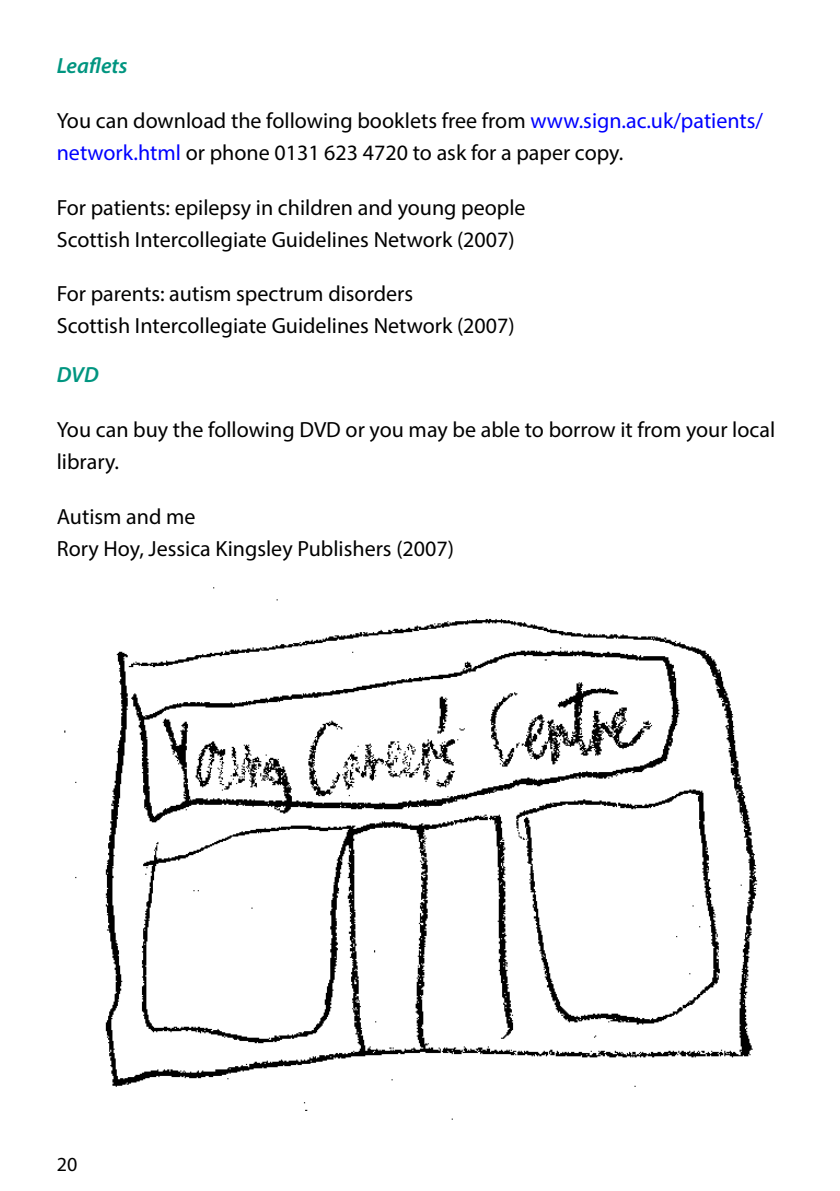
<style>
.page{position:relative;width:840px;height:1191px;background:#fff}
.page>*{position:absolute;margin:0;border:0;box-sizing:border-box;transform-origin:0 0}
.t1{font:22px/32px "Myriad Pro";color:#000}
.t2{font:italic 600 22px "Myriad Pro";color:#009580}
.t3{font:20px "Myriad Pro";color:#000}
.s1{color:#00f}
</style>
<div class="page">
<img style="left:64px;top:587px;width:694px;height:533px">
<p class="t2" style="left:57px;top:52px;width:72px">Leaflets</p>
<p class="t1" style="left:57px;top:104px;width:707px">You can download the following booklets free from <span class="s1">www.sign.ac.uk/patients/ network.html</span> or phone 0131 623 4720 to ask for a paper copy.</p>
<p class="t1" style="left:57px;top:191px;width:470px">For patients: epilepsy in children and young people<br>Scottish Intercollegiate Guidelines Network (2007)</p>
<p class="t1" style="left:57px;top:278px;width:459px">For parents: autism spectrum disorders<br>Scottish Intercollegiate Guidelines Network (2007)</p>
<p class="t2" style="left:57px;top:361px;width:43px">DVD</p>
<p class="t1" style="left:57px;top:413px;width:719px">You can buy the following DVD or you may be able to borrow it from your local library.</p>
<p class="t1" style="left:57px;top:500px;width:398px">Autism and me<br>Rory Hoy, Jessica Kingsley Publishers (2007)</p>
<p class="t3" style="left:57px;top:1151px;width:22px">20</p>
</div>
